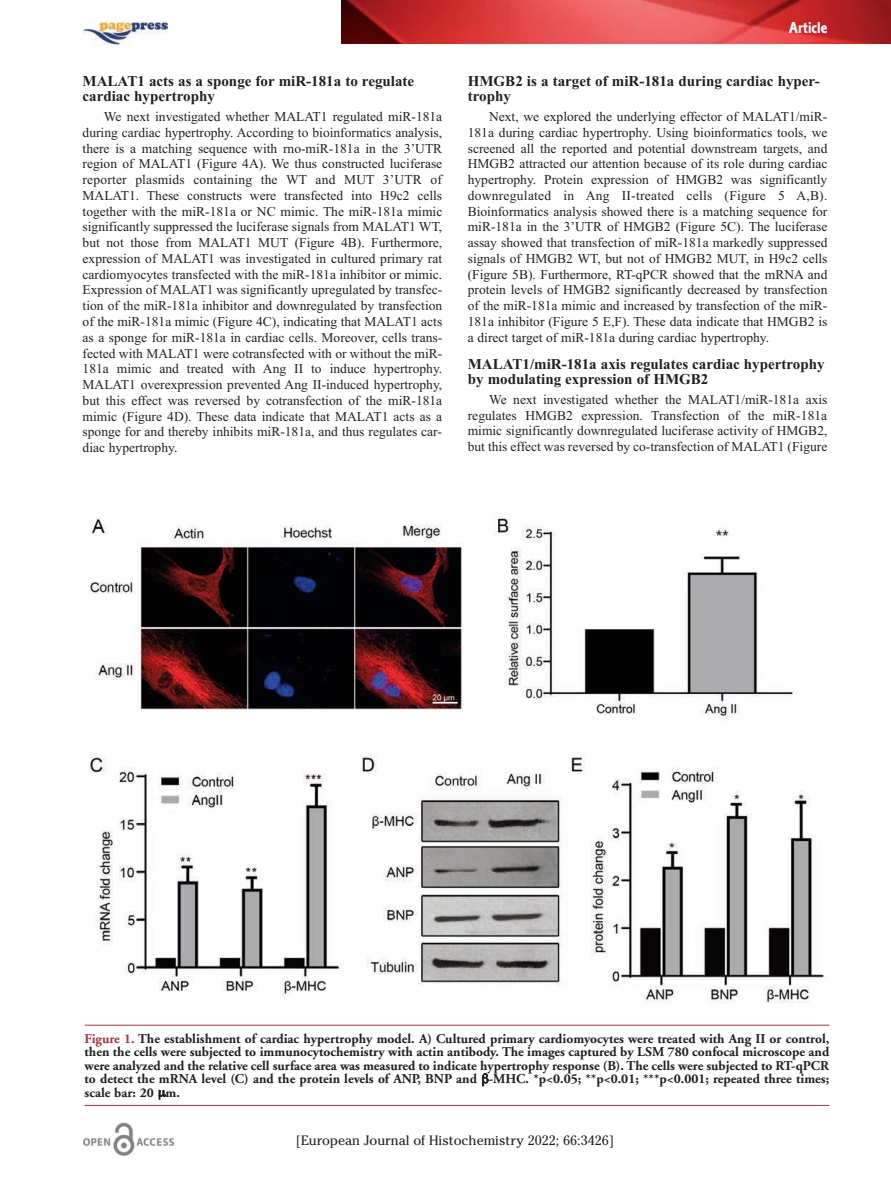
<style>
.page{position:relative;width:891px;height:1191px;background:#fff}
.page>*{position:absolute;margin:0;border:0;box-sizing:border-box;transform-origin:0 0}
.t1{font:16.5px "Corinthian Bold Condensed Plain";color:#fff}
.t2{font:700 15px/15px "Times New Roman";color:#231f20}
.t3{font:13.5px/15.8px "Times New Roman";color:#231f20;text-align:justify}
.t4{font:700 13.5px/13.5px "Adobe Garamond";color:#231f20;text-align:justify}
.t5{font:13.5px "Cheltenham";color:#231f20}
.s1{color:#aa323f}
</style>
<div class="page">
<svg style="left:341px;top:0;width:549px;height:43px;background:#cc3c3d"></svg>
<img style="left:83px;top:1123px;width:91px;height:33px">
<img style="left:83px;top:21px;width:84px;height:25px">
<hr style="left:85px;top:1025px;width:744px;height:1px;background:#aa323f">
<hr style="left:85px;top:1105px;width:744px;height:1px;background:#aa323f">
<img style="left:90px;top:518px;width:737px;height:485px">
<p class="t2" style="left:83px;top:73px;width:333px">MALAT1 acts as a sponge for miR-181a to regulate cardiac hypertrophy</p>
<p class="t3" style="left:83px;top:109px;width:361px;text-indent:21px">We next investigated whether MALAT1 regulated miR-181a during cardiac hypertrophy. According to bioinformatics analysis, there is a matching sequence with rno-miR-181a in the 3’UTR region of MALAT1 (Figure 4A). We thus constructed luciferase reporter plasmids containing the WT and MUT 3’UTR of MALAT1. These constructs were transfected into H9c2 cells together with the miR-181a or NC mimic. The miR-181a mimic significantly suppressed the luciferase signals from MALAT1 WT, but not those from MALAT1 MUT (Figure 4B). Furthermore, expression of MALAT1 was investigated in cultured primary rat cardiomyocytes transfected with the miR-181a inhibitor or mimic.<br>Expression of MALAT1 was significantly upregulated by transfec&shy;tion of the miR-181a inhibitor and downregulated by transfection of the miR-181a mimic (Figure 4C), indicating that MALAT1 acts as a sponge for miR-181a in cardiac cells. Moreover, cells trans&shy;fected with MALAT1 were cotransfected with or without the miR-181a mimic and treated with Ang II to induce hypertrophy.<br>MALAT1 overexpression prevented Ang II-induced hypertrophy, but this effect was reversed by cotransfection of the miR-181a mimic (Figure 4D). These data indicate that MALAT1 acts as a sponge for and thereby inhibits miR-181a, and thus regulates car&shy;diac hypertrophy.</p>
<p class="t1" style="left:788px;top:22px;width:40px">Article</p>
<p class="t2" style="left:467px;top:73px;width:353px">HMGB2 is a target of miR-181a during cardiac hyper&shy;trophy</p>
<p class="t3" style="left:467px;top:109px;width:361px;text-indent:21px">Next, we explored the underlying effector of MALAT1/miR-181a during cardiac hypertrophy. Using bioinformatics tools, we screened all the reported and potential downstream targets, and HMGB2 attracted our attention because of its role during cardiac hypertrophy. Protein expression of HMGB2 was significantly downregulated in Ang II-treated cells (Figure 5 A,B).<br>Bioinformatics analysis showed there is a matching sequence for miR-181a in the 3’UTR of HMGB2 (Figure 5C). The luciferase assay showed that transfection of miR-181a markedly suppressed signals of HMGB2 WT, but not of HMGB2 MUT, in H9c2 cells (Figure 5B). Furthermore, RT-qPCR showed that the mRNA and protein levels of HMGB2 significantly decreased by transfection of the miR-181a mimic and increased by transfection of the miR-181a inhibitor (Figure 5 E,F). These data indicate that HMGB2 is a direct target of miR-181a during cardiac hypertrophy.</p>
<p class="t2" style="left:467px;top:356px;width:358px">MALAT1/miR-181a axis regulates cardiac hypertrophy by modulating expression of HMGB2</p>
<p class="t3" style="left:467px;top:391px;width:361px;text-indent:21px">We next investigated whether the MALAT1/miR-181a axis regulates HMGB2 expression. Transfection of the miR-181a mimic significantly downregulated luciferase activity of HMGB2, but this effect was reversed by co-transfection of MALAT1 (Figure</p>
<p class="t4" style="left:84px;top:1033px;width:746px"><span class="s1">Figure 1.</span> The establishment of cardiac hypertrophy model. A) Cultured primary cardiomyocytes were treated with Ang II or control, then the cells were subjected to immunocytochemistry with actin antibody. The images captured by LSM 780 confocal microscope and were analyzed and the relative cell surface area was measured to indicate hypertrophy response (B). The cells were subjected to RT-qPCR to detect the mRNA level (C) and the protein levels of ANP, BNP and -MHC. *p&lt;0.05; **p&lt;0.01; ***p&lt;0.001; repeated three times; scale bar: 20 m.</p>
<p class="t5" style="left:295px;top:1133px;width:320px">[European Journal of Histochemistry 2022; 66:3426]</p>
</div>
